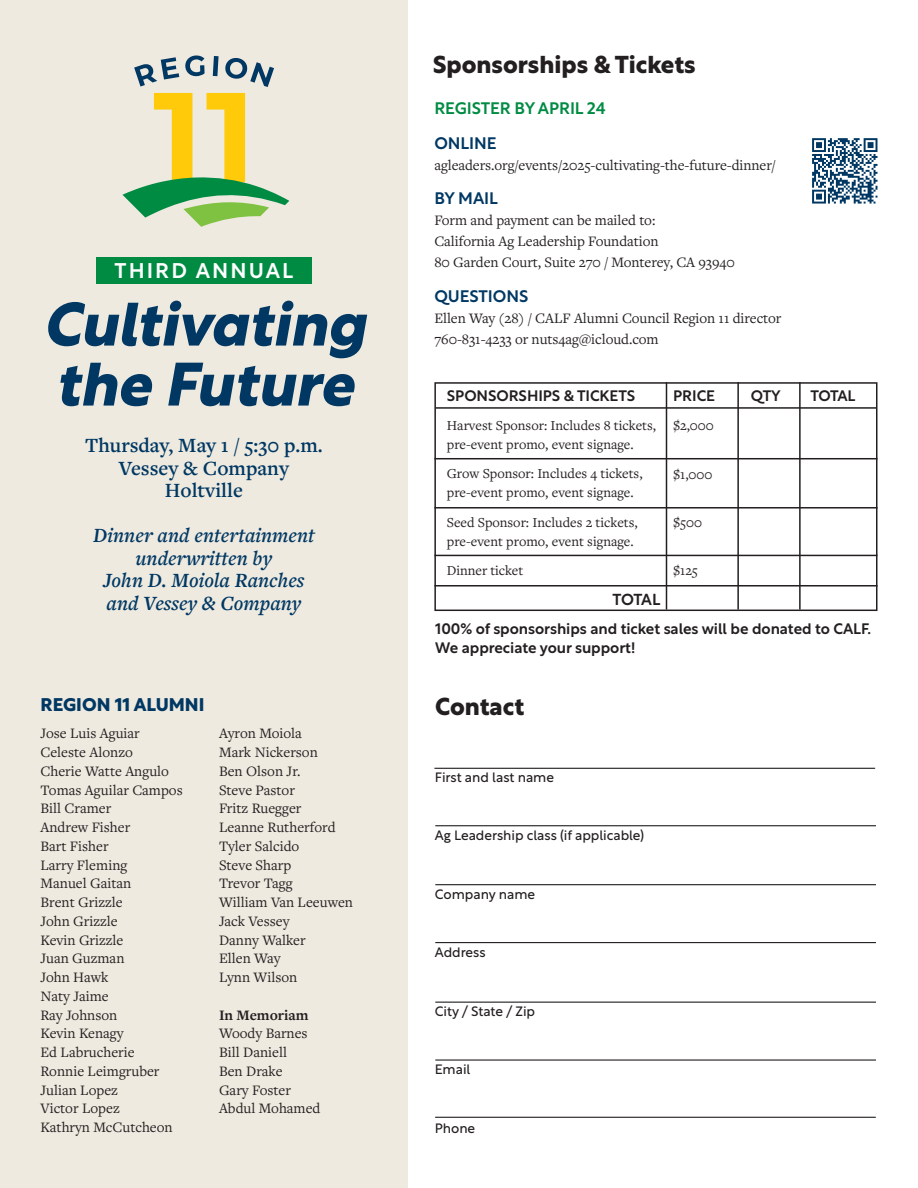
<style>
.page{position:relative;width:918px;height:1188px;background:#fff}
.page>*{position:absolute;margin:0;border:0;box-sizing:border-box;transform-origin:0 0}
.t1{font:italic 700 60px "Rustica";letter-spacing:-.005em;color:#003863}
.t2{font:700 24px "Rustica";color:#231f20}
.t3{font:italic 600 21px/22.5px "Freight Text Pro";color:#003863;text-align:center}
.t4{font:600 21px "Freight Text Pro";color:#003863}
.t5{font:500 21px "Rustica";letter-spacing:.1em;color:#fff}
.t6{font:700 18px "Rustica";color:#003863}
.t7{font:500 16.5px "Rustica";letter-spacing:-.005em;color:#003863}
.t8{font:500 16.5px "Rustica";letter-spacing:-.005em;color:#008b43}
.t9{font:500 15.75px "Rustica";letter-spacing:-.03em;color:#231f20}
.t10{font:15px "Freight Text Pro";color:#231f20}
.t11{font:500 15px/19.5px "Rustica";letter-spacing:-.005em;color:#231f20}
.t12{font:700 15px "Freight Text Pro";color:#231f20}
.t13{font:14.25px/18.8px "Freight Text Pro";color:#231f20}
.t14{font:13.5px "Rustica";letter-spacing:-.005em;color:#231f20}
</style>
<div class="page">
<div style="left:434px;top:382px;width:444px;height:229px;border:2px solid #231f20"></div>
<div style="left:0;top:0;width:408px;height:1188px;background:#efeae0"></div>
<hr style="left:666px;top:382px;width:1px;height:228px;background:#231f20">
<hr style="left:737px;top:382px;width:2px;height:228px;background:#231f20">
<hr style="left:799px;top:382px;width:2px;height:228px;background:#231f20">
<hr style="left:435px;top:407px;width:441px;height:2px;background:#231f20">
<hr style="left:434px;top:458px;width:444px;height:1px;background:#231f20">
<hr style="left:434px;top:507px;width:444px;height:2px;background:#231f20">
<hr style="left:434px;top:768px;width:441px;height:1px;background:#231f20">
<hr style="left:435px;top:942px;width:441px;height:1px;background:#231f20">
<svg style="left:122px;top:93px;width:167px;height:134px"></svg>
<svg style="left:134px;top:57px;width:45px;height:30px"></svg>
<svg style="left:185px;top:55px;width:20px;height:21px"></svg>
<svg style="left:213px;top:56px;width:6px;height:20px"></svg>
<svg style="left:225px;top:58px;width:49px;height:29px"></svg>
<hr style="left:435px;top:825px;width:441px;height:1px;background:#231f20">
<hr style="left:435px;top:884px;width:441px;height:1px;background:#231f20">
<hr style="left:435px;top:1002px;width:441px;height:1px;background:#231f20">
<hr style="left:435px;top:1059px;width:441px;height:2px;background:#231f20">
<hr style="left:435px;top:1117px;width:441px;height:1px;background:#231f20">
<svg style="left:812px;top:138px;width:66px;height:66px"></svg>
<hr style="left:434px;top:555px;width:444px;height:1px;background:#231f20">
<hr style="left:434px;top:585px;width:444px;height:2px;background:#231f20">
<div style="left:96px;top:257px;width:216px;height:27px;background:#008b43"></div>
<p class="t5" style="left:115px;top:253px;width:180px">THIRD ANNUAL</p>
<p class="t1" style="left:43px;top:272px;width:324px">Cultivating</p>
<p class="t1" style="left:55px;top:332px;width:300px">the Future</p>
<p class="t4" style="left:85px;top:432px;width:239px">Thursday, May 1 / 5:30 p.m.</p>
<p class="t4" style="left:119px;top:454px;width:171px">Vessey &amp; Company</p>
<p class="t4" style="left:165px;top:477px;width:80px">Holtville</p>
<p class="t3" style="left:93px;top:524px;width:223px">Dinner and entertainment underwritten by</p>
<p class="t3" style="left:103px;top:569px;width:203px">John D. Moiola Ranches</p>
<p class="t3" style="left:107px;top:591px;width:196px">and Vessey &amp; Company</p>
<p class="t6" style="left:40px;top:689px;width:165px">REGION 11 ALUMNI</p>
<p class="t10" style="left:40px;top:724px;width:101px">Jose Luis Aguiar</p>
<p class="t10" style="left:40px;top:742px;width:94px">Celeste Alonzo</p>
<p class="t10" style="left:40px;top:761px;width:130px">Cherie Watte Angulo</p>
<p class="t10" style="left:40px;top:780px;width:144px">Tomas Aguilar Campos</p>
<p class="t10" style="left:40px;top:799px;width:72px">Bill Cramer</p>
<p class="t10" style="left:40px;top:817px;width:91px">Andrew Fisher</p>
<p class="t10" style="left:40px;top:836px;width:70px">Bart Fisher</p>
<p class="t10" style="left:40px;top:855px;width:88px">Larry Fleming</p>
<p class="t10" style="left:40px;top:874px;width:92px">Manuel Gaitan</p>
<p class="t10" style="left:40px;top:892px;width:84px">Brent Grizzle</p>
<p class="t10" style="left:40px;top:911px;width:79px">John Grizzle</p>
<p class="t10" style="left:40px;top:930px;width:84px">Kevin Grizzle</p>
<p class="t10" style="left:40px;top:949px;width:85px">Juan Guzman</p>
<p class="t10" style="left:40px;top:967px;width:69px">John Hawk</p>
<p class="t10" style="left:40px;top:986px;width:70px">Naty Jaime</p>
<p class="t10" style="left:40px;top:1005px;width:78px">Ray Johnson</p>
<p class="t10" style="left:40px;top:1024px;width:85px">Kevin Kenagy</p>
<p class="t10" style="left:40px;top:1042px;width:96px">Ed Labrucherie</p>
<p class="t10" style="left:40px;top:1061px;width:121px">Ronnie Leimgruber</p>
<p class="t10" style="left:40px;top:1080px;width:79px">Julian Lopez</p>
<p class="t10" style="left:40px;top:1099px;width:81px">Victor Lopez</p>
<p class="t10" style="left:40px;top:1117px;width:134px">Kathryn McCutcheon</p>
<p class="t10" style="left:219px;top:724px;width:84px">Ayron Moiola</p>
<p class="t10" style="left:219px;top:742px;width:100px">Mark Nickerson</p>
<p class="t10" style="left:219px;top:761px;width:83px">Ben Olson Jr.</p>
<p class="t10" style="left:219px;top:780px;width:77px">Steve Pastor</p>
<p class="t10" style="left:219px;top:799px;width:84px">Fritz Ruegger</p>
<p class="t10" style="left:219px;top:817px;width:118px">Leanne Rutherford</p>
<p class="t10" style="left:219px;top:836px;width:82px">Tyler Salcido</p>
<p class="t10" style="left:219px;top:855px;width:74px">Steve Sharp</p>
<p class="t10" style="left:219px;top:874px;width:75px">Trevor Tagg</p>
<p class="t10" style="left:219px;top:892px;width:136px">William Van Leeuwen</p>
<p class="t10" style="left:219px;top:911px;width:72px">Jack Vessey</p>
<p class="t10" style="left:219px;top:930px;width:88px">Danny Walker</p>
<p class="t10" style="left:219px;top:949px;width:63px">Ellen Way</p>
<p class="t10" style="left:219px;top:967px;width:80px">Lynn Wilson</p>
<p class="t12" style="left:219px;top:1005px;width:91px">In Memoriam</p>
<p class="t10" style="left:219px;top:1024px;width:90px">Woody Barnes</p>
<p class="t10" style="left:219px;top:1042px;width:70px">Bill Daniell</p>
<p class="t10" style="left:219px;top:1061px;width:65px">Ben Drake</p>
<p class="t10" style="left:219px;top:1080px;width:73px">Gary Foster</p>
<p class="t10" style="left:219px;top:1099px;width:103px">Abdul Mohamed</p>
<p class="t2" style="left:433px;top:43px;width:264px">Sponsorships &amp; Tickets</p>
<p class="t8" style="left:434px;top:94px;width:173px">REGISTER BY APRIL 24</p>
<p class="t7" style="left:434px;top:129px;width:64px">ONLINE</p>
<p class="t10" style="left:434px;top:155px;width:343px">agleaders.org/events/2025-cultivating-the-future-dinner/</p>
<p class="t7" style="left:434px;top:184px;width:65px">BY MAIL</p>
<p class="t10" style="left:434px;top:211px;width:222px">Form and payment can be mailed to:</p>
<p class="t10" style="left:434px;top:232px;width:226px">California Ag Leadership Foundation</p>
<p class="t10" style="left:434px;top:253px;width:302px">80 Garden Court, Suite 270 / Monterey, CA 93940</p>
<p class="t7" style="left:434px;top:282px;width:95px">QUESTIONS</p>
<p class="t10" style="left:434px;top:308px;width:349px">Ellen Way (28) / CALF Alumni Council Region 11 director</p>
<p class="t10" style="left:434px;top:329px;width:226px">760-831-4233 or nuts4ag@icloud.com</p>
<p class="t11" style="left:447px;top:384px;width:190px">SPONSORSHIPS &amp; TICKETS</p>
<p class="t13" style="left:447px;top:416px;width:211px">Harvest Sponsor: Includes 8 tickets, pre-event promo, event signage.</p>
<p class="t13" style="left:447px;top:464px;width:197px">Grow Sponsor: Includes 4 tickets, pre-event promo, event signage.</p>
<p class="t13" style="left:447px;top:512px;width:192px">Seed Sponsor: Includes 2 tickets, pre-event promo, event signage.</p>
<p class="t13" style="left:447px;top:561px;width:78px">Dinner ticket</p>
<p class="t9" style="left:613px;top:585px;width:49px">TOTAL</p>
<p class="t11" style="left:673px;top:384px;width:43px">PRICE</p>
<p class="t13" style="left:673px;top:416px;width:42px">$2,000</p>
<p class="t13" style="left:673px;top:464px;width:41px">$1,000</p>
<p class="t13" style="left:673px;top:512px;width:30px">$500</p>
<p class="t13" style="left:673px;top:561px;width:26px">$125</p>
<p class="t11" style="left:751px;top:384px;width:31px">QTY</p>
<p class="t11" style="left:810px;top:384px;width:47px">TOTAL</p>
<p class="t11" style="left:435px;top:617px;width:437px">100% of sponsorships and ticket sales will be donated to CALF.<br>We appreciate your support!</p>
<p class="t2" style="left:435px;top:685px;width:91px">Contact</p>
<p class="t14" style="left:435px;top:765px;width:121px">First and last name</p>
<p class="t14" style="left:435px;top:824px;width:211px">Ag Leadership class (if applicable)</p>
<p class="t14" style="left:435px;top:882px;width:102px">Company name</p>
<p class="t14" style="left:435px;top:941px;width:52px">Address</p>
<p class="t14" style="left:435px;top:999px;width:102px">City / State / Zip</p>
<p class="t14" style="left:435px;top:1058px;width:37px">Email</p>
<p class="t14" style="left:435px;top:1116px;width:42px">Phone</p>
</div>
